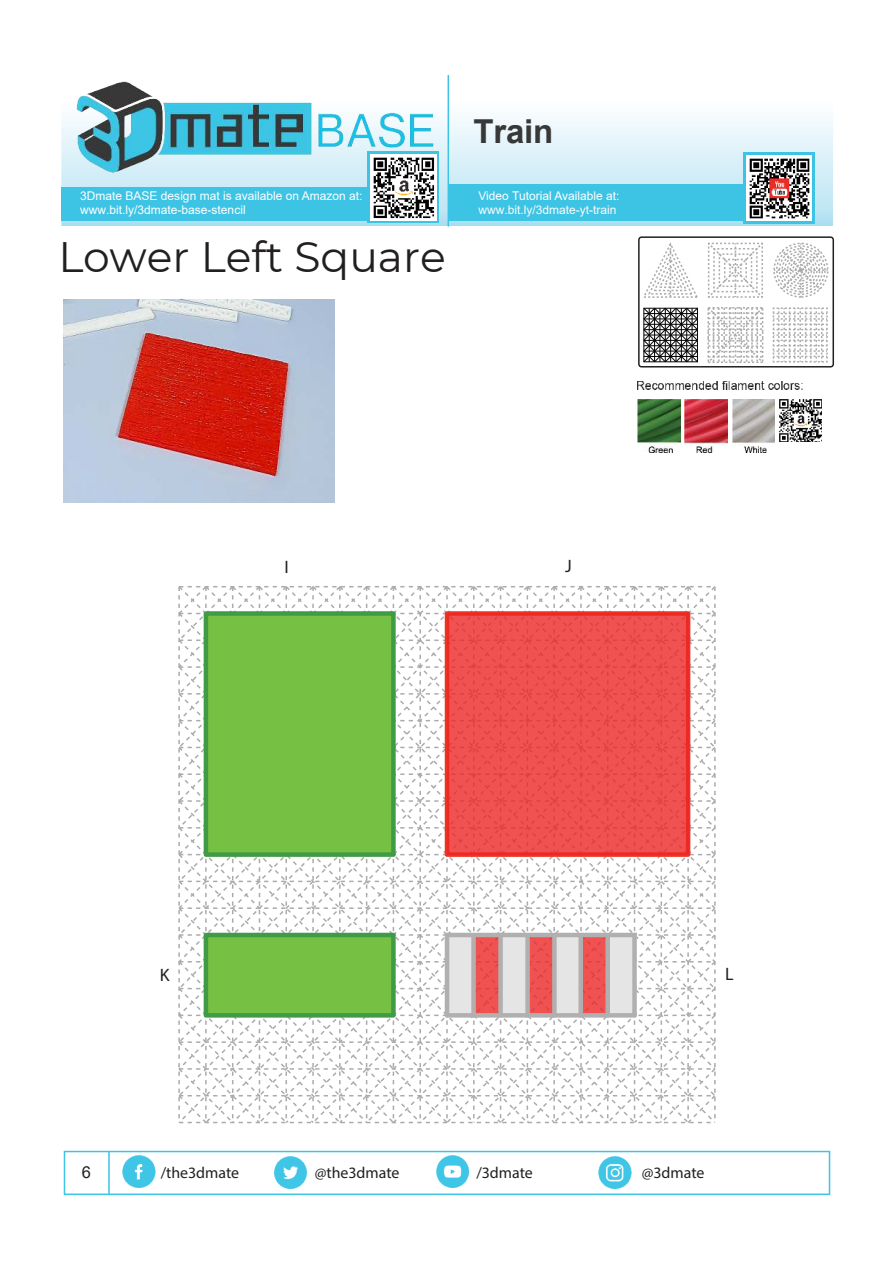
<style>
.page{position:relative;width:893px;height:1263px;background:#fff}
.page>*{position:absolute;margin:0;border:0;box-sizing:border-box;transform-origin:0 0}
.t1{font:42.45px "Montserrat";color:#221f1f}
.t2{font:700 33px "Arial";letter-spacing:-.005em;color:#373838}
.t3{font:18px "Myriad Pro";color:#221f1f}
.t4{font:16.5px "Arial";color:#221f1f}
.t5{font:15.9px "Myriad Pro";color:#221f1f}
.t6{font:12px/14.4px "Arial";color:#fff}
.t7{font:12px "Arial";color:#fbfbfb}
</style>
<div class="page">
<svg style="left:638px;top:236px;width:196px;height:132px"></svg>
<svg style="left:178px;top:586px;width:538px;height:538px"></svg>
<div style="left:206px;top:613px;width:185px;height:242px;background:#76c043"></div>
<div style="left:445px;top:611px;width:245px;height:246px;border:5px solid #ee3323"></div>
<svg style="left:447px;top:613px;width:241px;height:242px;background:#ed4e4d"></svg>
<div style="left:206px;top:935px;width:185px;height:78px;background:#76c043"></div>
<div style="left:447px;top:935px;width:27px;height:80px;background:#e5e5e5"></div>
<div style="left:501px;top:935px;width:27px;height:80px;background:#e5e5e5"></div>
<div style="left:554px;top:935px;width:27px;height:80px;background:#e5e5e5"></div>
<div style="left:608px;top:935px;width:26px;height:80px;background:#e5e5e5"></div>
<svg style="left:476px;top:937px;width:22px;height:76px;background:#ee504f"></svg>
<svg style="left:530px;top:937px;width:22px;height:76px;background:#ee504f"></svg>
<svg style="left:583px;top:937px;width:22px;height:76px;background:#ee504f"></svg>
<img style="left:61px;top:75px;width:772px;height:151px">
<div style="left:367px;top:152px;width:72px;height:71px;background:#3dc4e5"></div>
<div style="left:743px;top:152px;width:71px;height:72px;background:#3dc4e5"></div>
<div style="left:61px;top:188px;width:358px;height:33px;background:#3dc4e5"></div>
<div style="left:449px;top:185px;width:356px;height:36px;background:#3dc4e5"></div>
<hr style="left:448px;top:75px;width:1px;height:152px;background:#3dc4e5">
<img style="left:64px;top:75px;width:384px;height:103px">
<img style="left:371px;top:155px;width:66px;height:66px">
<div style="left:64px;top:1151px;width:766px;height:44px;border:2px solid #3ec4e5"></div>
<img style="left:123px;top:1155px;width:32px;height:32px">
<img style="left:599px;top:1156px;width:32px;height:32px">
<img style="left:436px;top:1155px;width:32px;height:32px">
<img style="left:274px;top:1156px;width:32px;height:32px">
<hr style="left:108px;top:1151px;width:2px;height:43px;background:#3ec4e5">
<div style="left:204px;top:611px;width:192px;height:246px;border:5px solid #3f9b46"></div>
<div style="left:204px;top:933px;width:192px;height:84px;border:5px solid #3f9b46"></div>
<hr style="left:447px;top:933px;width:187px;height:4px;background:#b2afaf">
<hr style="left:445px;top:935px;width:4px;height:80px;background:#b2afaf">
<div style="left:632px;top:935px;width:5px;height:80px;background:#b2afaf"></div>
<hr style="left:447px;top:1013px;width:187px;height:4px;background:#b2afaf">
<div style="left:471px;top:935px;width:5px;height:80px;background:#b2afaf"></div>
<div style="left:498px;top:935px;width:5px;height:80px;background:#b2afaf"></div>
<div style="left:525px;top:935px;width:5px;height:80px;background:#b2afaf"></div>
<div style="left:552px;top:935px;width:5px;height:80px;background:#b2afaf"></div>
<div style="left:578px;top:935px;width:5px;height:80px;background:#b2afaf"></div>
<div style="left:605px;top:935px;width:5px;height:80px;background:#b2afaf"></div>
<img style="left:746px;top:155px;width:66px;height:66px">
<img style="left:638px;top:381px;width:164px;height:9px">
<img style="left:638px;top:399px;width:43px;height:53px">
<img style="left:685px;top:399px;width:42px;height:53px">
<img style="left:732px;top:399px;width:43px;height:53px">
<img style="left:780px;top:399px;width:42px;height:42px">
<img style="left:64px;top:299px;width:270px;height:204px">
<h2 class="t2" style="left:474px;top:119px;width:81px">Train</h2>
<p class="t6" style="left:80px;top:190px;width:284px">3Dmate BASE design mat is available on Amazon at: www.bit.ly/3dmate-base-stencil</p>
<p class="t6" style="left:478px;top:190px;width:143px">Video Tutorial Available at:</p>
<p class="t7" style="left:478px;top:206px;width:140px">www.bit.ly/3dmate-yt-train</p>
<h1 class="t1" style="left:58px;top:240px;width:389px">Lower Left Square</h1>
<h3 class="t3" style="left:284px;top:560px;width:6px">I</h3>
<h3 class="t3" style="left:565px;top:559px;width:8px">J</h3>
<h3 class="t3" style="left:160px;top:968px;width:11px">K</h3>
<h3 class="t3" style="left:725px;top:967px;width:10px">L</h3>
<h3 class="t4" style="left:82px;top:1166px;width:11px">6</h3>
<h3 class="t5" style="left:161px;top:1166px;width:80px">/the3dmate</h3>
<h3 class="t5" style="left:315px;top:1166px;width:86px">@the3dmate</h3>
<h3 class="t5" style="left:476px;top:1166px;width:58px">/3dmate</h3>
<h3 class="t5" style="left:642px;top:1166px;width:64px">@3dmate</h3>
</div>
